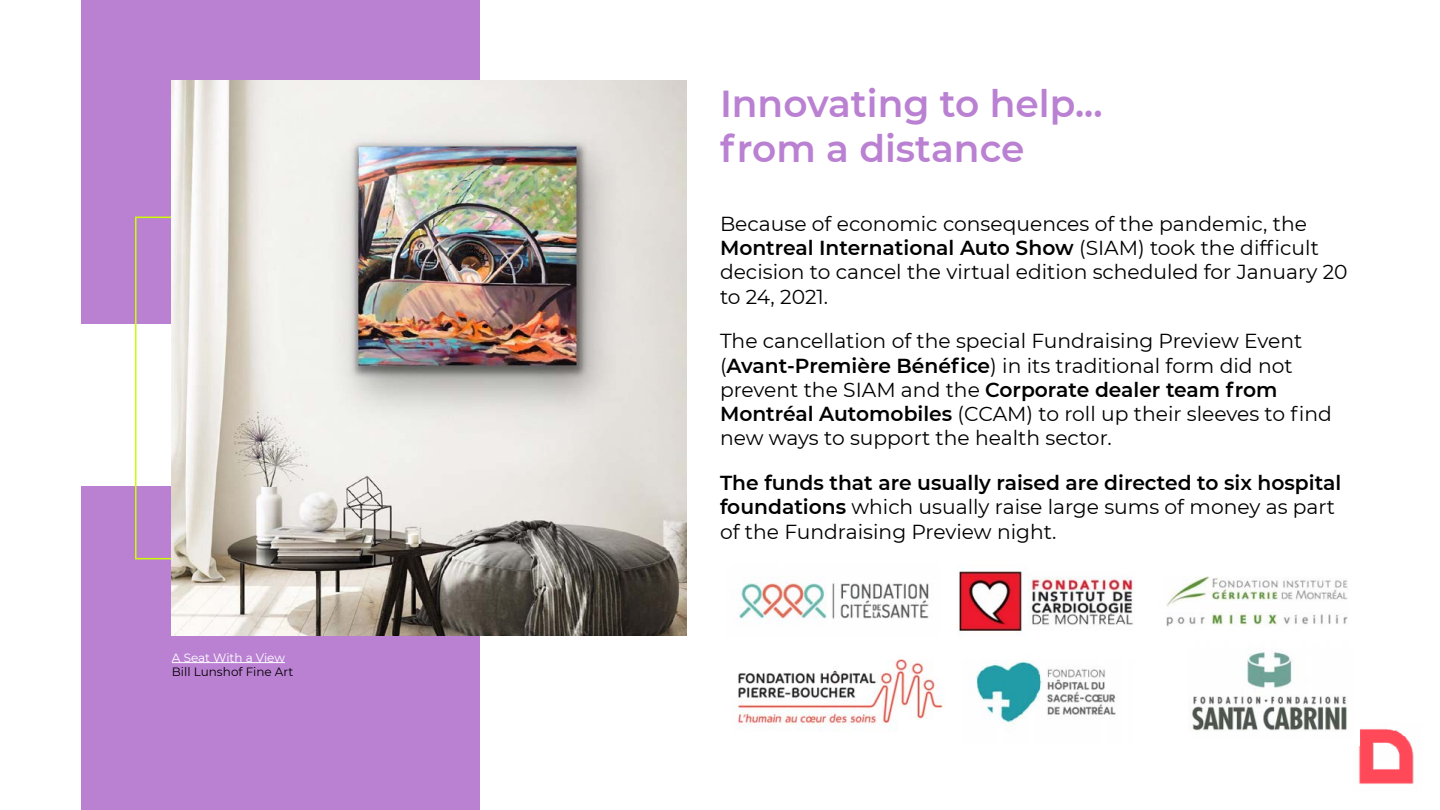
<style>
.page{position:relative;width:1440px;height:810px;background:#fff}
.page>*{position:absolute;margin:0;border:0;box-sizing:border-box;transform-origin:0 0}
.t1{font:600 37.5px/45px "Montserrat";color:#ba81d3}
.t2{font:20.25px/24.3px "Montserrat";color:#000}
.t3{font:12px "Montserrat";color:#000}
.t4{font:12px "Montserrat";color:#fff}
.s1{font-weight:600}
</style>
<div class="page">
<img style="left:1359px;top:728px;width:55px;height:56px">
<div style="left:81px;top:487px;width:398px;height:323px;background:#ba81d3"></div>
<div style="left:81px;top:0;width:398px;height:323px;background:#ba81d3"></div>
<hr style="left:172px;top:662px;width:113px;height:1px;background:#fff">
<img style="left:172px;top:80px;width:514px;height:556px">
<img style="left:734px;top:568px;width:626px;height:178px">
<p class="t4" style="left:172px;top:649px;width:115px">A Seat With a View</p>
<p class="t3" style="left:172px;top:664px;width:123px">Bill Lunshof Fine Art</p>
<h1 class="t1" style="left:720px;top:79px;width:384px">Innovating to help... from a distance</h1>
<p class="t2" style="left:720px;top:211px;width:629px">Because of economic consequences of the pandemic, the <span class="s1">Montreal International Auto Show</span> (SIAM) took the difficult decision to cancel the virtual edition scheduled for January 20 to 24, 2021.</p>
<p class="t2" style="left:720px;top:328px;width:613px">The cancellation of the special Fundraising Preview Event (<span class="s1">Avant-Première Bénéfice</span>) in its traditional form did not prevent the SIAM and the <span class="s1">Corporate dealer team from Montréal Automobiles</span> (CCAM) to roll up their sleeves to find new ways to support the health sector.</p>
<p class="t2" style="left:720px;top:470px;width:623px"><span class="s1">The funds that are usually raised are directed to six hospital foundations</span> which usually raise large sums of money as part of the Fundraising Preview night.</p>
</div>
